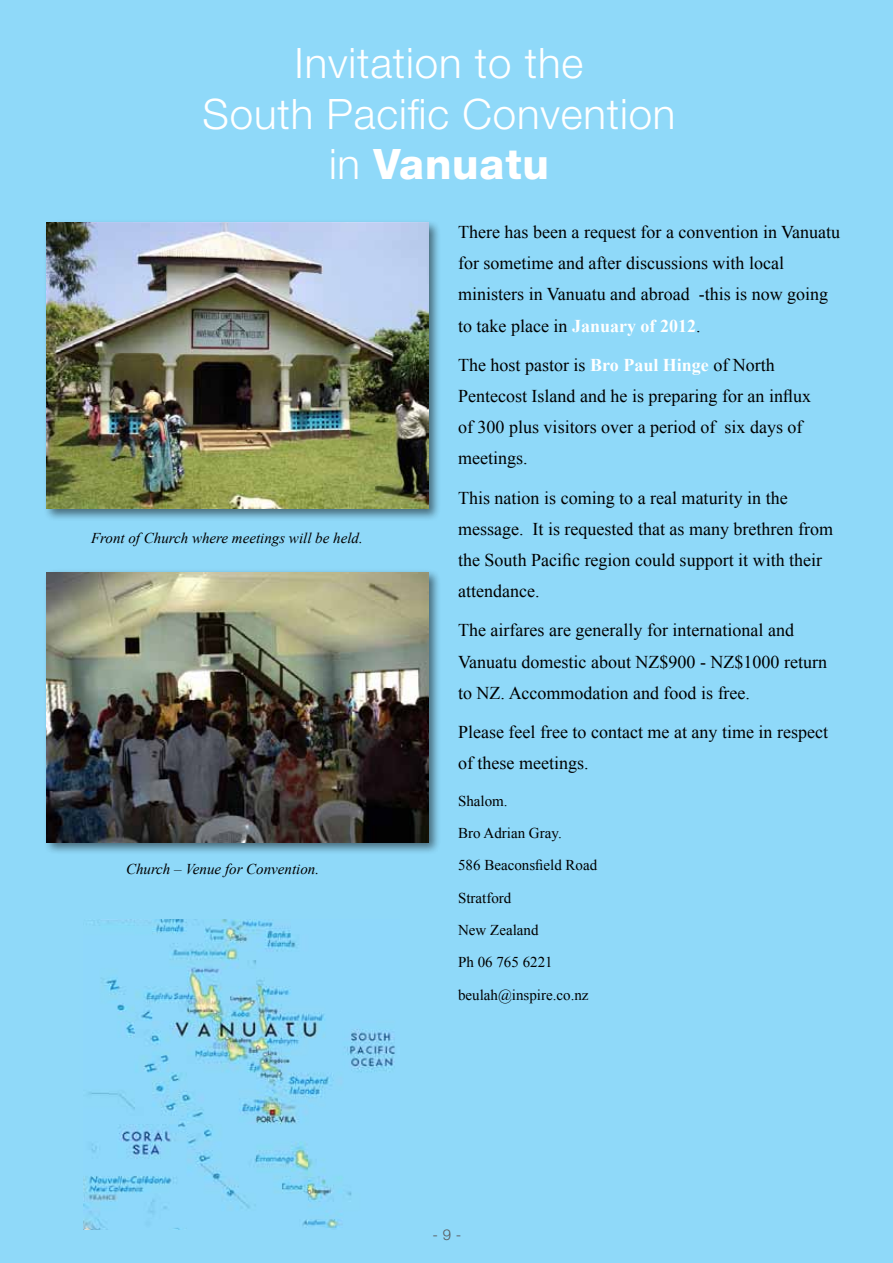
<style>
.page{position:relative;width:893px;height:1263px;background:#8fd9f9}
.page>*{position:absolute;margin:0;border:0;box-sizing:border-box;transform-origin:0 0}
.t1{font:300 42px/50.4px "Helvetica Neue LT Pro";letter-spacing:.02em;color:#fff;text-align:center}
.t2{font:18px/31px "Times New Roman";color:#000}
.t3{font:15px/32.2px "Times New Roman";color:#000}
.t4{font:italic 15px "Times New Roman";color:#000}
.t5{font:300 15px "Helvetica Neue LT Pro";color:#58595b}
.s1{font-weight:800}
.s2{font-weight:700;color:#fff}
</style>
<div class="page">
<img style="left:84px;top:919px;width:311px;height:311px">
<div style="left:43px;top:219px;width:398px;height:302px;background:#000;opacity:.5"></div>
<img style="left:47px;top:223px;width:382px;height:286px">
<div style="left:43px;top:569px;width:398px;height:286px;background:#000;opacity:.5"></div>
<img style="left:47px;top:573px;width:382px;height:269px">
<h1 class="t1" style="left:203px;top:37px;width:474px">Invitation to the<br>South Pacific Convention in <span class="s1">Vanuatu</span></h1>
<p class="t4" style="left:91px;top:527px;width:273px">Front of Church where meetings will be held.</p>
<p class="t4" style="left:126px;top:859px;width:195px">Church – Venue for Convention.</p>
<p class="t2" style="left:458px;top:216px;width:384px">There has been a request for a convention in Vanuatu for sometime and after discussions with local ministers in Vanuatu and abroad -this is now going to take place in <span class="s2">January of 2012</span>.</p>
<p class="t2" style="left:458px;top:349px;width:354px">The host pastor is <span class="s2">Bro Paul Hinge</span> of North Pentecost Island and he is preparing for an influx of 300 plus visitors over a period of six days of meetings.</p>
<p class="t2" style="left:458px;top:482px;width:376px">This nation is coming to a real maturity in the message. It is requested that as many brethren from the South Pacific region could support it with their attendance.</p>
<p class="t2" style="left:458px;top:615px;width:370px">The airfares are generally for international and<br>Vanuatu domestic about NZ$900 - NZ$1000 return to NZ. Accommodation and food is free.</p>
<p class="t2" style="left:458px;top:716px;width:371px">Please feel free to contact me at any time in respect of these meetings.</p>
<p class="t3" style="left:458px;top:784px;width:141px">Shalom.<br>Bro Adrian Gray.<br>586 Beaconsfield Road<br>Stratford<br>New Zealand<br>Ph 06 765 6221 beulah@inspire.co.nz</p>
<p class="t5" style="left:432px;top:1226px;width:30px">- 9 -</p>
</div>
